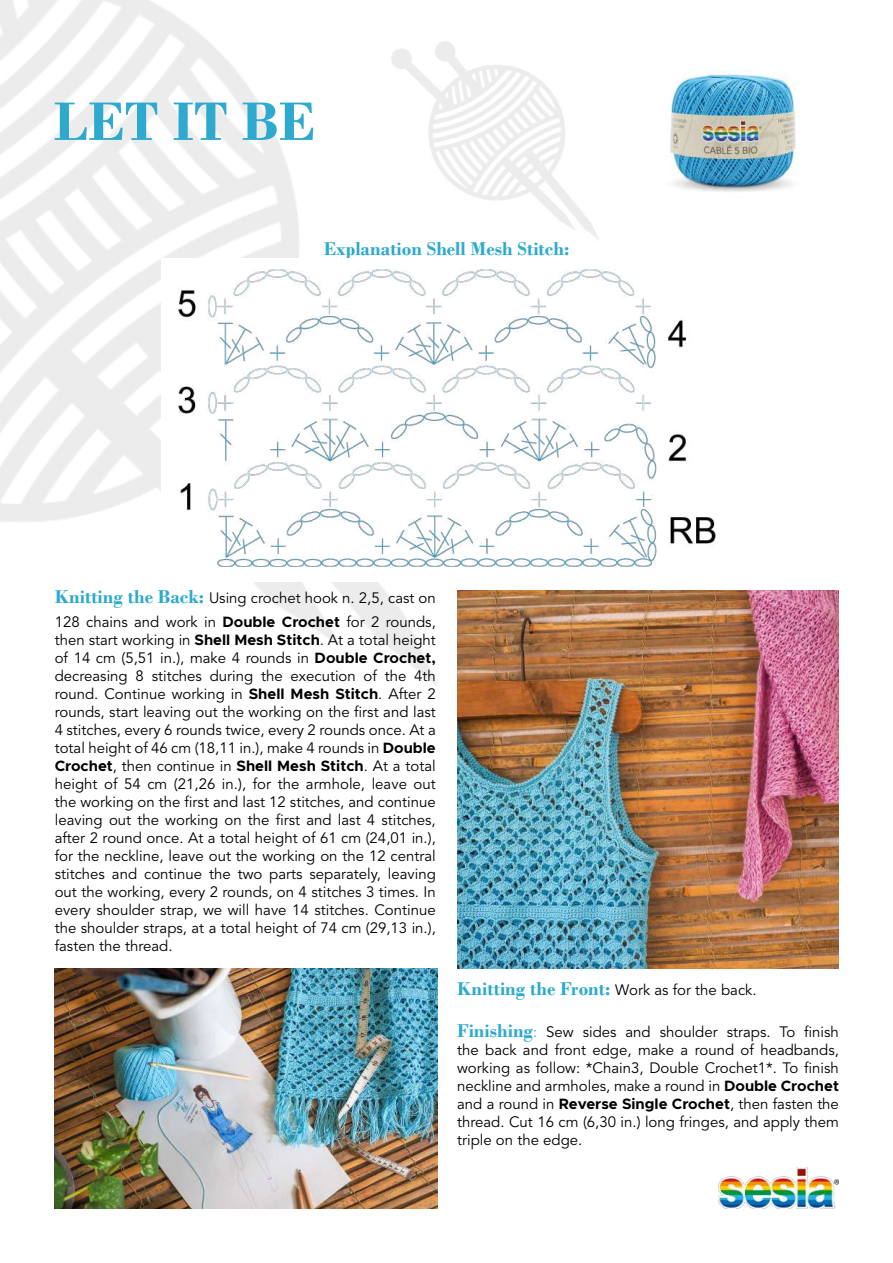
<style>
.page{position:relative;width:893px;height:1263px;background:#fff}
.page>*{position:absolute;margin:0;border:0;box-sizing:border-box;transform-origin:0 0}
.t1{font:700 57px "Bodoni";color:#2daacd}
.t2{font:700 19.5px "Bodoni";color:#2daacd}
.t3{font:15px/18px "Avenir LT Std";color:#000;text-align:justify}
.s1{font-family:"Bodoni";font-weight:700;font-size:19.5px;color:#2daacd}
.s2{font-family:"Metropolis";font-weight:700}
.s3{font-family:"Avenir LT Std";font-weight:400;font-size:15px;color:#000}
.s4{color:#2daacd}
</style>
<div class="page">
<img style="left:719px;top:1167px;width:119px;height:42px">
<img style="left:670px;top:71px;width:130px;height:121px">
<img style="left:55px;top:968px;width:382px;height:241px">
<img style="left:457px;top:590px;width:382px;height:378px">
<img style="left:178px;top:270px;width:538px;height:297px">
<h1 class="t1" style="left:54px;top:88px;width:263px">LET IT BE</h1>
<h2 class="t2" style="left:324px;top:237px;width:247px">Explanation Shell Mesh Stitch:</h2>
<p class="t3" style="left:55px;top:587px;width:383px;line-height:23.4px"><span class="s1">Knitting the Back:</span> Using crochet hook n. 2,5, cast on<br>128 chains and work in <span class="s2">Double Crochet</span> for 2 rounds,</p>
<p class="t3" style="left:55px;top:631px;width:383px">then start working in <span class="s2">Shell Mesh Stitch</span>. At a total height of 14 cm (5,51 in.), make 4 rounds in <span class="s2">Double Crochet, </span>decreasing 8 stitches during the execution of the 4th round. Continue working in <span class="s2">Shell Mesh Stitch</span>. After 2 rounds, start leaving out the working on the first and last 4 stitches, every 6 rounds twice, every 2 rounds once. At a total height of 46 cm (18,11 in.), make 4 rounds in <span class="s2">Double Crochet</span>, then continue in <span class="s2">Shell Mesh Stitch</span>. At a total height of 54 cm (21,26 in.), for the armhole, leave out the working on the first and last 12 stitches, and continue leaving out the working on the first and last 4 stitches, after 2 round once. At a total height of 61 cm (24,01 in.), for the neckline, leave out the working on the 12 central stitches and continue the two parts separately, leaving out the working, every 2 rounds, on 4 stitches 3 times. In every shoulder strap, we will have 14 stitches. Continue the shoulder straps, at a total height of 74 cm (29,13 in.), fasten the thread.</p>
<h2 class="t2" style="left:457px;top:977px;width:301px">Knitting the Front: <span class="s3">Work as for the back.</span></h2>
<p class="t3" style="left:457px;top:1023px;width:383px"><span class="s1">Finishing</span><span class="s4">:</span> Sew sides and shoulder straps. To finish the back and front edge, make a round of headbands, working as follow: *Chain3, Double Crochet1*. To finish neckline and armholes, make a round in <span class="s2">Double Crochet </span>and a round in <span class="s2">Reverse Single Crochet</span>, then fasten the thread. Cut 16 cm (6,30 in.) long fringes, and apply them triple on the edge.</p>
</div>
